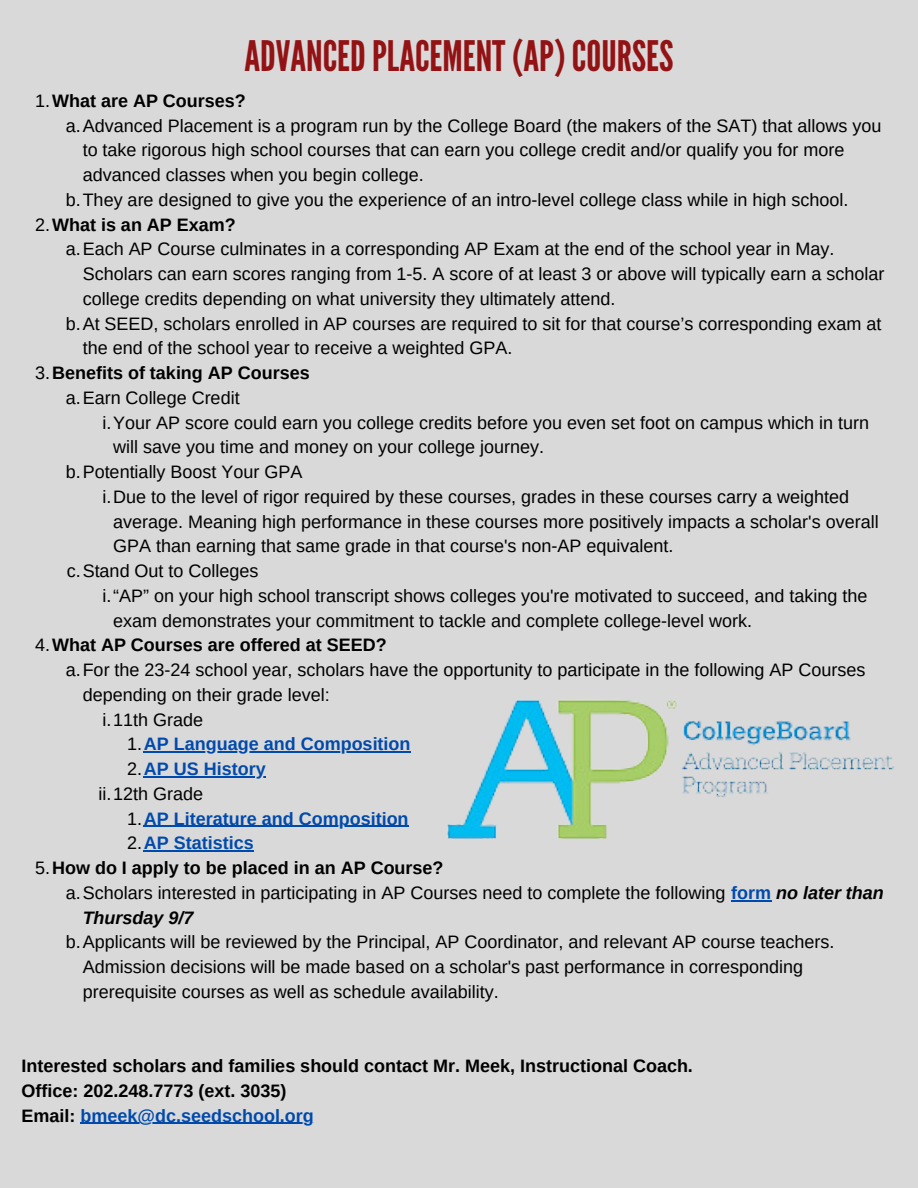
<style>
.page{position:relative;width:918px;height:1188px;background:#d9d9d9}
.page>*{position:absolute;margin:0;border:0;box-sizing:border-box;transform-origin:0 0}
.t1{font:42px "League Gothic";color:#931315}
.t2{font:18px/24.8px "Arimo";color:#000}
.t3{font:700 18px "Arimo";color:#000}
.t4{font:700 18px "Arimo";color:#004aad}
.s1{font-weight:400}
.s2{font-weight:400;color:#000}
.s3{font-weight:700;color:#004aad}
.s4{font-weight:700;font-style:italic}
.s5{color:#000}
</style>
<div class="page">
<hr style="left:144px;top:752px;width:267px;height:1px;background:#004aad">
<hr style="left:144px;top:776px;width:122px;height:1px;background:#004aad">
<hr style="left:144px;top:826px;width:265px;height:1px;background:#004aad">
<hr style="left:144px;top:850px;width:110px;height:2px;background:#004aad">
<hr style="left:81px;top:1123px;width:233px;height:1px;background:#004aad">
<img style="left:447px;top:700px;width:447px;height:202px">
<p class="t1" style="left:244px;top:32px;width:431px">ADVANCEDPLACEMENT(AP)COURSES</p>
<p class="t3" style="left:35px;top:91px;width:212px"><span class="s1">1.</span>What are AP Courses?</p>
<p class="t2" style="left:83px;top:113px;width:800px;text-indent:-17px">a.Advanced Placement is a program run by the College Board (the makers of the SAT) that allows you to take rigorous high school courses that can earn you college credit and/or qualify you for more advanced classes when you begin college.</p>
<p class="t2" style="left:66px;top:187px;width:784px">b.They are designed to give you the experience of an intro-level college class while in high school.</p>
<p class="t3" style="left:35px;top:214px;width:202px"><span class="s1">2.</span>What is an AP Exam?</p>
<p class="t2" style="left:83px;top:237px;width:803px;text-indent:-17px">a.Each AP Course culminates in a corresponding AP Exam at the end of the school year in May.<br>Scholars can earn scores ranging from 1-5. A score of at least 3 or above will typically earn a scholar college credits depending on what university they ultimately attend.</p>
<p class="t2" style="left:83px;top:311px;width:800px;text-indent:-17px">b.At SEED, scholars enrolled in AP courses are required to sit for that course’s corresponding exam at the end of the school year to receive a weighted GPA.</p>
<p class="t3" style="left:35px;top:363px;width:276px"><span class="s1">3.</span>Benefits of taking AP Courses</p>
<p class="t2" style="left:66px;top:385px;width:175px">a.Earn College Credit</p>
<p class="t2" style="left:113px;top:410px;width:757px;text-indent:-11px">i.Your AP score could earn you college credits before you even set foot on campus which in turn will save you time and money on your college journey.</p>
<p class="t2" style="left:66px;top:460px;width:238px">b.Potentially Boost Your GPA</p>
<p class="t2" style="left:113px;top:484px;width:767px;text-indent:-11px">i.Due to the level of rigor required by these courses, grades in these courses carry a weighted average. Meaning high performance in these courses more positively impacts a scholar's overall<br>GPA than earning that same grade in that course's non-AP equivalent.</p>
<p class="t2" style="left:67px;top:559px;width:193px">c.Stand Out to Colleges</p>
<p class="t2" style="left:113px;top:583px;width:756px;text-indent:-11px">i.“AP” on your high school transcript shows colleges you're motivated to succeed, and taking the exam demonstrates your commitment to tackle and complete college-level work.</p>
<p class="t3" style="left:35px;top:635px;width:353px"><span class="s1">4.</span>What AP Courses are offered at SEED?</p>
<p class="t2" style="left:83px;top:658px;width:784px;text-indent:-17px">a.For the 23-24 school year, scholars have the opportunity to participate in the following AP Courses depending on their grade level:</p>
<p class="t2" style="left:102px;top:707px;width:102px">i.11th Grade</p>
<p class="t4" style="left:127px;top:734px;width:285px"><span class="s2">1.</span>AP Language and Composition</p>
<p class="t4" style="left:127px;top:759px;width:140px"><span class="s2">2.</span>AP US History</p>
<p class="t2" style="left:98px;top:781px;width:106px">ii.12th Grade</p>
<p class="t4" style="left:127px;top:808px;width:283px"><span class="s2">1.</span>AP Literature and Composition</p>
<p class="t4" style="left:127px;top:833px;width:128px"><span class="s2">2.</span>AP Statistics</p>
<p class="t3" style="left:35px;top:858px;width:410px"><span class="s1">5.</span>How do I apply to be placed in an AP Course?</p>
<p class="t2" style="left:83px;top:880px;width:803px;text-indent:-17px">a.Scholars interested in participating in AP Courses need to complete the following <span class="s3">form</span> <span class="s4">no later than<br>Thursday 9/7</span></p>
<p class="t2" style="left:83px;top:930px;width:753px;text-indent:-17px">b.Applicants will be reviewed by the Principal, AP Coordinator, and relevant AP course teachers.<br>Admission decisions will be made based on a scholar's past performance in corresponding prerequisite courses as well as schedule availability.</p>
<p class="t3" style="left:21px;top:1056px;width:673px">Interested scholars and families should contact Mr. Meek, Instructional Coach.</p>
<p class="t3" style="left:21px;top:1081px;width:266px">Office: 202.248.7773 (ext. 3035)</p>
<p class="t4" style="left:21px;top:1105px;width:294px"><span class="s5">Email:</span> bmeek@dc.seedschool.org</p>
</div>
